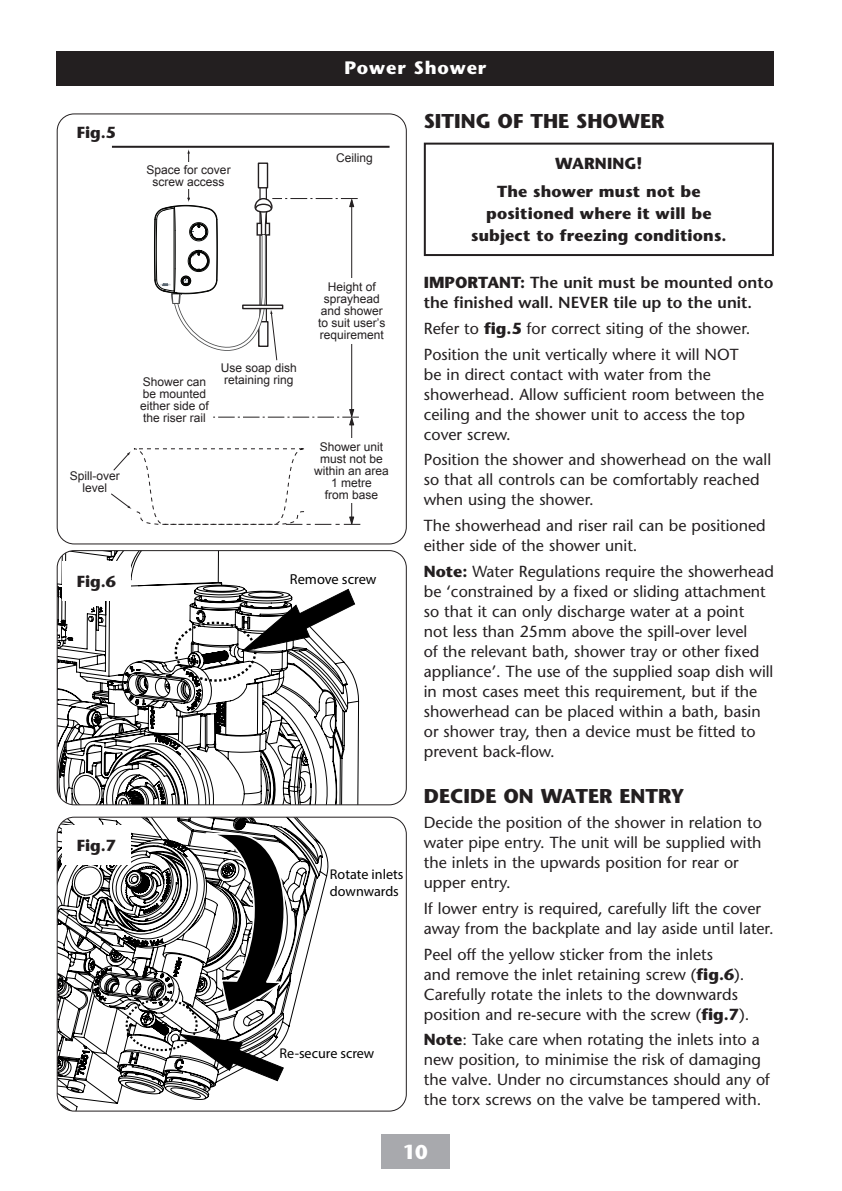
<style>
.page{position:relative;width:842px;height:1191px;background:#fff}
.page>*{position:absolute;margin:0;border:0;box-sizing:border-box;transform-origin:0 0}
.t1{font:700 20px "Stone Sans Std";color:#231f20}
.t2{font:700 20px "Stone Sans Std";color:#fff}
.t3{font:700 18px "Stone Sans Std";letter-spacing:.05em;color:#fff}
.t4{font:500 16px/20px "Stone Sans Std";color:#231f20}
.t5{font:700 16px "Stone Sans Std";letter-spacing:.01em;color:#231f20}
.t6{font:600 16px/20px "Stone Sans Std";color:#231f20}
.t7{font:14.4px "Myriad Pro";color:#000}
.t8{font:14.2px/17px "Myriad Pro";color:#000}
.t9{font:12px/12px "Arial";color:#231f20;text-align:center}
.s1{font-weight:700}
</style>
<div class="page">
<div style="left:57px;top:51px;width:717px;height:34px;background:#231f20"></div>
<div style="left:381px;top:1134px;width:68px;height:34px;background:#a8a9ad"></div>
<hr style="left:112px;top:146px;width:278px;height:2px;background:#231f20">
<hr style="left:188px;top:152px;width:1px;height:47px;background:#231f20">
<hr style="left:351px;top:200px;width:1px;height:216px;background:#231f20">
<hr style="left:351px;top:418px;width:1px;height:106px;background:#231f20">
<svg style="left:111px;top:448px;width:249px;height:77px"></svg>
<svg style="left:213px;top:409px;width:146px;height:16px"></svg>
<div style="left:185px;top:162px;width:7px;height:27px;background:#fff"></div>
<div style="left:346px;top:438px;width:12px;height:64px;background:#fff"></div>
<div style="left:258px;top:162px;width:10px;height:26px;border:1px solid #231f20"></div>
<svg style="left:154px;top:186px;width:204px;height:199px"></svg>
<div style="left:424px;top:143px;width:350px;height:113px;border:2px solid #231f20"></div>
<svg style="left:57px;top:550px;width:302px;height:255px"></svg>
<div style="left:175px;top:621px;width:81px;height:60px;border:2px dashed #000;border-radius:50%"></div>
<svg style="left:239px;top:588px;width:117px;height:65px"></svg>
<div style="left:57px;top:550px;width:350px;height:255px;border:1px solid #231f20;border-radius:17px"></div>
<div style="left:62px;top:561px;width:68px;height:39px;background:#fff"></div>
<svg style="left:57px;top:818px;width:271px;height:293px"></svg>
<div style="left:126px;top:998px;width:72px;height:53px;border:2px dashed #000;border-radius:50%"></div>
<svg style="left:205px;top:831px;width:88px;height:183px"></svg>
<svg style="left:178px;top:1033px;width:106px;height:48px"></svg>
<div style="left:57px;top:816px;width:350px;height:295px;border:1px solid #231f20;border-radius:17px"></div>
<div style="left:62px;top:825px;width:68px;height:40px;background:#fff"></div>
<p class="t5" style="left:77px;top:123px;width:41px">Fig.5</p>
<p class="t9" style="left:147px;top:164px;width:86px">Space for cover screw access</p>
<p class="t3" style="left:344px;top:57px;width:143px">Power Shower</p>
<p class="t9" style="left:336px;top:151px;width:38px">Ceiling</p>
<p class="t1" style="left:424px;top:109px;width:242px">SITING OF THE SHOWER</p>
<p class="t5" style="left:555px;top:154px;width:89px">WARNING!</p>
<p class="t5" style="left:497px;top:182px;width:205px">The shower must not be</p>
<p class="t5" style="left:486px;top:204px;width:227px">positioned where it will be</p>
<p class="t5" style="left:471px;top:226px;width:257px">subject to freezing conditions.</p>
<p class="t9" style="left:70px;top:469px;width:52px">Spill-over level</p>
<p class="t9" style="left:140px;top:376px;width:70px;text-align:left">Shower can be mounted either side of the riser rail</p>
<p class="t9" style="left:221px;top:362px;width:78px;text-align:left">Use soap dish retaining ring</p>
<p class="t9" style="left:318px;top:281px;width:69px">Height of sprayhead and shower to suit user’s requirement</p>
<p class="t9" style="left:314px;top:441px;width:76px">Shower unit must not be within an area<br>1 metre<br>from base</p>
<p class="t5" style="left:77px;top:571px;width:41px">Fig.6</p>
<p class="t7" style="left:290px;top:570px;width:88px">Remove screw</p>
<p class="t5" style="left:77px;top:835px;width:41px">Fig.7</p>
<p class="t8" style="left:330px;top:865px;width:75px">Rotate inlets downwards</p>
<p class="t8" style="left:280px;top:1044px;width:96px">Re-secure screw</p>
<p class="t6" style="left:424px;top:273px;width:351px"><span class="s1">IMPORTANT:</span> The unit must be mounted onto the finished wall. NEVER tile up to the unit.</p>
<p class="t4" style="left:424px;top:318px;width:328px">Refer to <span class="s1">fig.5</span> for correct siting of the shower.</p>
<p class="t4" style="left:424px;top:344px;width:342px">Position the unit vertically where it will NOT<br>be in direct contact with water from the showerhead. Allow sufficient room between the ceiling and the shower unit to access the top cover screw.</p>
<p class="t4" style="left:424px;top:450px;width:349px">Position the shower and showerhead on the wall so that all controls can be comfortably reached when using the shower.</p>
<p class="t4" style="left:424px;top:515px;width:343px">The showerhead and riser rail can be positioned either side of the shower unit.</p>
<p class="t4" style="left:424px;top:561px;width:352px"><span class="s1">Note:</span> Water Regulations require the showerhead be ‘constrained by a fixed or sliding attachment so that it can only discharge water at a point<br>not less than 25mm above the spill-over level<br>of the relevant bath, shower tray or other fixed appliance’. The use of the supplied soap dish will in most cases meet this requirement, but if the showerhead can be placed within a bath, basin or shower tray, then a device must be fitted to prevent back-flow.</p>
<p class="t1" style="left:424px;top:783px;width:262px">DECIDE ON WATER ENTRY</p>
<p class="t4" style="left:424px;top:812px;width:340px">Decide the position of the shower in relation to water pipe entry. The unit will be supplied with the inlets in the upwards position for rear or upper entry.</p>
<p class="t4" style="left:424px;top:898px;width:351px">If lower entry is required, carefully lift the cover away from the backplate and lay aside until later.</p>
<p class="t4" style="left:424px;top:944px;width:327px">Peel off the yellow sticker from the inlets<br>and remove the inlet retaining screw (<span class="s1">fig.6</span>).<br>Carefully rotate the inlets to the downwards position and re-secure with the screw (<span class="s1">fig.7</span>).</p>
<p class="t4" style="left:424px;top:1029px;width:348px"><span class="s1">Note</span>: Take care when rotating the inlets into a new position, to minimise the risk of damaging the valve. Under no circumstances should any of the torx screws on the valve be tampered with.</p>
<p class="t2" style="left:403px;top:1139px;width:27px">10</p>
</div>
